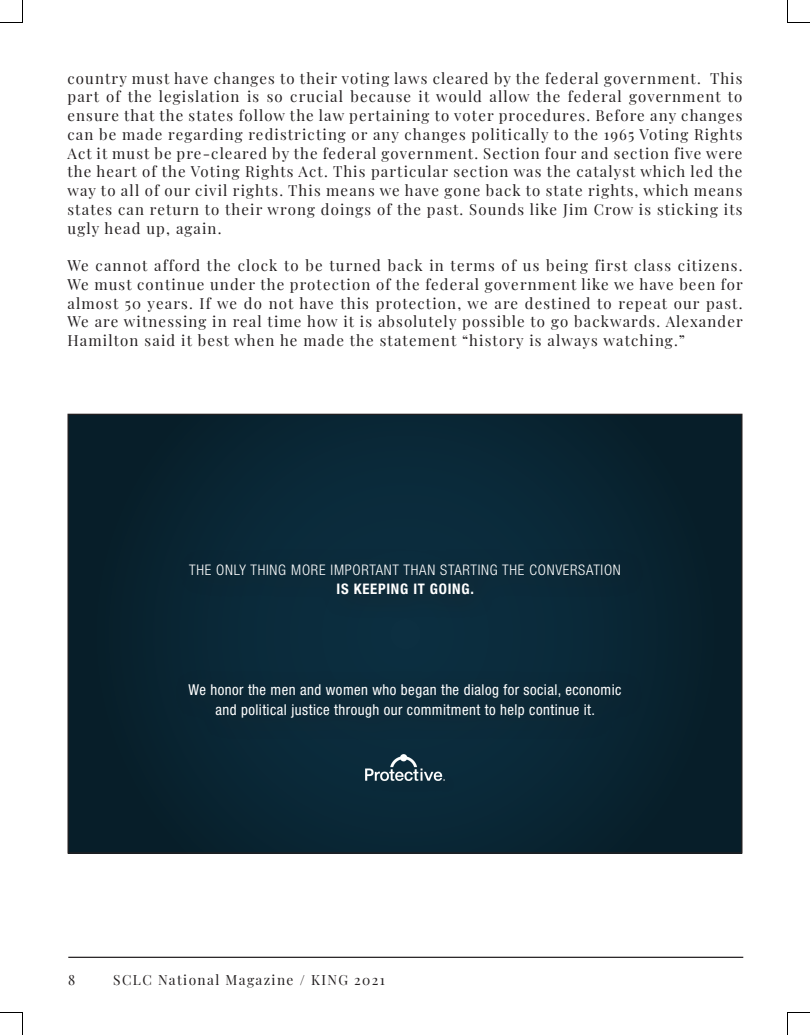
<style>
.page{position:relative;width:810px;height:1035px;background:#fff}
.page>*{position:absolute;margin:0;border:0;box-sizing:border-box;transform-origin:0 0}
.t1{font:15px/18.8px "Playfair Display";letter-spacing:.075em;color:#231f20;text-align:justify}
.t2{font:condensed 15px/20.6px "Helvetica Neue LT Std";letter-spacing:.03em;color:#fff;text-align:center}
.t3{font:300 condensed 14.62px/19.1px "Helvetica Neue LT Std";letter-spacing:.05em;color:#fff;text-align:center}
.t4{font:13.75px "Playfair Display";letter-spacing:.1em;color:#231f20}
.s1{font-weight:700}
</style>
<div class="page">
<div style="left:68px;top:414px;width:674px;height:439px;background:#082330"></div>
<div style="left:173px;top:547px;width:473px;height:196px;background:#0b2a3a"></div>
<div style="left:368px;top:756px;width:90px;height:38px;background:#0a2939"></div>
<img style="left:366px;top:754px;width:78px;height:26px">
<hr style="left:68px;top:957px;width:675px;height:1px;background:#231f20">
<svg style="left:0;top:0;width:23px;height:23px"></svg>
<svg style="left:787px;top:0;width:23px;height:23px"></svg>
<svg style="left:0;top:1012px;width:23px;height:23px"></svg>
<svg style="left:787px;top:1012px;width:23px;height:23px"></svg>
<p class="t1" style="left:68px;top:67px;width:677px">country must have changes to their voting laws cleared by the federal government. This part of the legislation is so crucial because it would allow the federal government to ensure that the states follow the law pertaining to voter procedures. Before any changes can be made regarding redistricting or any changes politically to the 1965 Voting Rights Act it must be pre-cleared by the federal government. Section four and section five were the heart of the Voting Rights Act. This particular section was the catalyst which led the way to all of our civil rights. This means we have gone back to state rights, which means states can return to their wrong doings of the past. Sounds like Jim Crow is sticking its ugly head up, again.</p>
<p class="t1" style="left:68px;top:255px;width:677px">We cannot afford the clock to be turned back in terms of us being first class citizens.<br>We must continue under the protection of the federal government like we have been for almost 50 years. If we do not have this protection, we are destined to repeat our past.<br>We are witnessing in real time how it is absolutely possible to go backwards. Alexander Hamilton said it best when he made the statement “history is always watching.”</p>
<p class="t3" style="left:189px;top:560px;width:433px">THE ONLY THING MORE IMPORTANT THAN STARTING THE CONVERSATION<br><span class="s1">IS KEEPING IT GOING.</span></p>
<p class="t2" style="left:188px;top:679px;width:435px">We honor the men and women who began the dialog for social, economic and political justice through our commitment to help continue it.</p>
<p class="t4" style="left:68px;top:969px;width:9px">8</p>
<p class="t4" style="left:113px;top:969px;width:273px">SCLC National Magazine / KING 2021</p>
</div>
